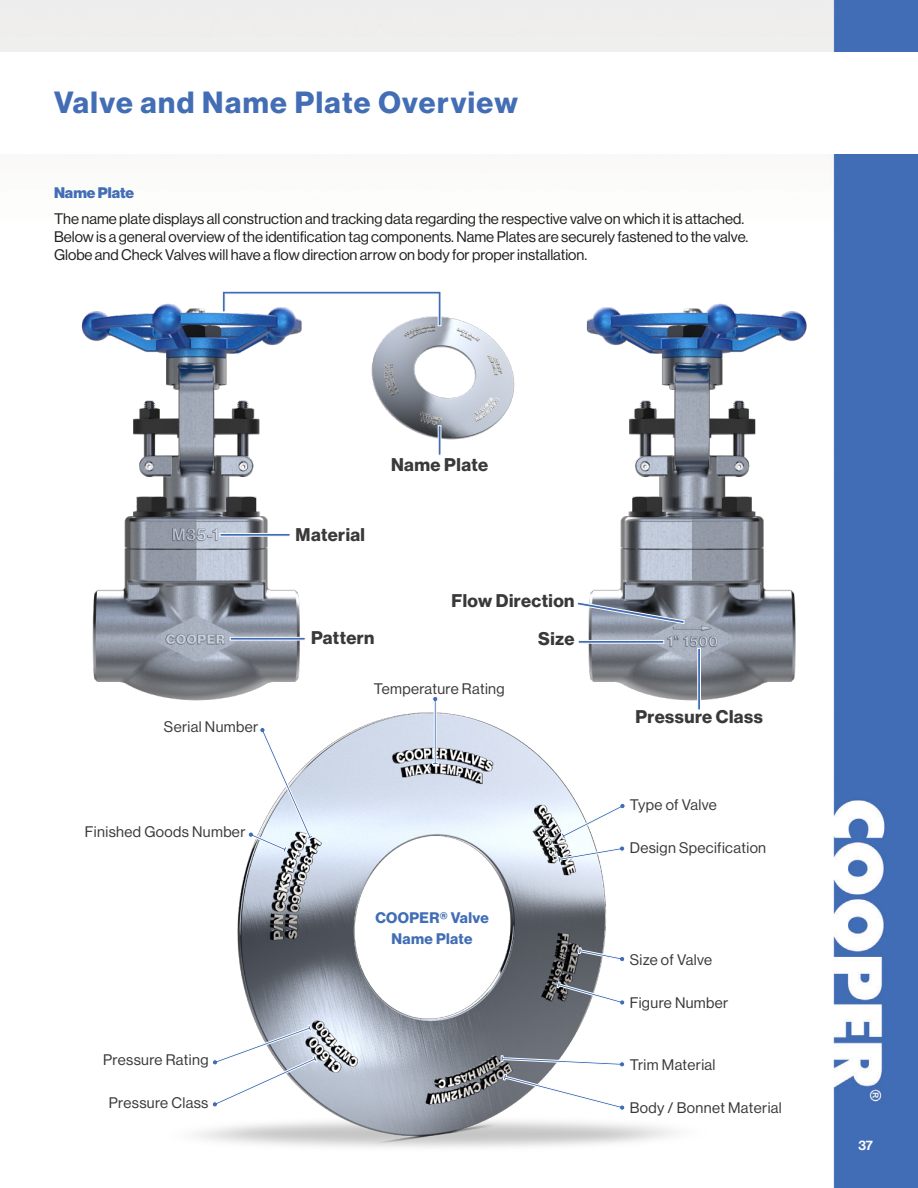
<style>
.page{position:relative;width:918px;height:1188px;background:#fff}
.page>*{position:absolute;margin:0;border:0;box-sizing:border-box;transform-origin:0 0}
.t1{font:30px "N Haas Grotesk DS Pro 75 Bd";letter-spacing:.05em;color:#436db5}
.t2{font:18px "N Haas Grotesk DS Pro 75 Bd";letter-spacing:.025em;color:#3a3939}
.t3{font:15px "N Haas Grotesk DS Pro 55 Rg";color:#231f20}
.t4{font:15px "N Haas Grotesk DS Pro 55 Rg";letter-spacing:.025em;color:#3a3939}
.t5{font:15px "N Haas Grotesk DS Pro 75 Bd";letter-spacing:.025em;color:#406db5}
.t6{font:15px "N Haas Grotesk DS Pro 95 Blk";color:#436db5}
.t7{font:13.5px "N Haas Grotesk DS Pro 65 Md";color:#fff}
</style>
<div class="page">
<img style="left:0;top:0;width:918px;height:1188px">
<div style="left:0;top:52px;width:918px;height:101px;background:#fff"></div>
<img style="left:80px;top:708px;width:677px;height:480px">
<img style="left:61px;top:283px;width:252px;height:429px">
<img style="left:567px;top:283px;width:251px;height:429px">
<img style="left:370px;top:316px;width:148px;height:128px">
<svg style="left:220px;top:533px;width:70px;height:4px"></svg>
<div style="left:230px;top:637px;width:76px;height:3px;background:#406db5;border:1px solid #fff"></div>
<div style="left:438px;top:425px;width:3px;height:31px;background:#406db5;border:1px solid #fff"></div>
<svg style="left:578px;top:640px;width:86px;height:4px"></svg>
<svg style="left:576px;top:601px;width:109px;height:23px"></svg>
<svg style="left:222px;top:290px;width:220px;height:37px"></svg>
<svg style="left:697px;top:648px;width:4px;height:62px"></svg>
<svg style="left:432px;top:696px;width:7px;height:69px"></svg>
<svg style="left:557px;top:803px;width:69px;height:60px"></svg>
<svg style="left:578px;top:941px;width:47px;height:21px"></svg>
<svg style="left:556px;top:976px;width:70px;height:30px"></svg>
<svg style="left:500px;top:1055px;width:126px;height:56px"></svg>
<svg style="left:212px;top:1022px;width:106px;height:86px"></svg>
<svg style="left:248px;top:727px;width:66px;height:126px"></svg>
<p class="t1" style="left:54px;top:85px;width:465px">Valve and Name Plate Overview</p>
<p class="t6" style="left:54px;top:184px;width:82px">Name Plate</p>
<p class="t3" style="left:54px;top:210px;width:692px">The name plate displays all construction and tracking data regarding the respective valve on which it is attached.</p>
<p class="t3" style="left:54px;top:228px;width:696px">Below is a general overview of the identification tag components. Name Plates are securely fastened to the valve.</p>
<p class="t3" style="left:54px;top:246px;width:535px">Globe and Check Valves will have a flow direction arrow on body for proper installation.</p>
<p class="t2" style="left:296px;top:524px;width:71px">Material</p>
<p class="t2" style="left:391px;top:454px;width:99px">Name Plate</p>
<p class="t2" style="left:452px;top:590px;width:124px">Flow Direction</p>
<p class="t2" style="left:311px;top:627px;width:65px">Pattern</p>
<p class="t2" style="left:538px;top:629px;width:38px">Size</p>
<p class="t4" style="left:164px;top:718px;width:96px">Serial Number</p>
<p class="t4" style="left:85px;top:824px;width:162px">Finished Goods Number</p>
<p class="t4" style="left:374px;top:680px;width:132px">Temperature Rating</p>
<p class="t5" style="left:375px;top:909px;width:115px">COOPER® Valve</p>
<p class="t5" style="left:392px;top:930px;width:82px">Name Plate</p>
<p class="t2" style="left:635px;top:706px;width:129px">Pressure Class</p>
<p class="t4" style="left:630px;top:797px;width:89px">Type of Valve</p>
<p class="t4" style="left:630px;top:840px;width:138px">Design Specification</p>
<p class="t4" style="left:630px;top:951px;width:84px">Size of Valve</p>
<p class="t4" style="left:630px;top:994px;width:100px">Figure Number</p>
<p class="t4" style="left:103px;top:1052px;width:107px">Pressure Rating</p>
<p class="t4" style="left:630px;top:1056px;width:87px">Trim Material</p>
<p class="t4" style="left:109px;top:1095px;width:101px">Pressure Class</p>
<p class="t4" style="left:630px;top:1099px;width:154px">Body / Bonnet Material</p>
<p class="t7" style="left:858px;top:1137px;width:16px">37</p>
</div>
